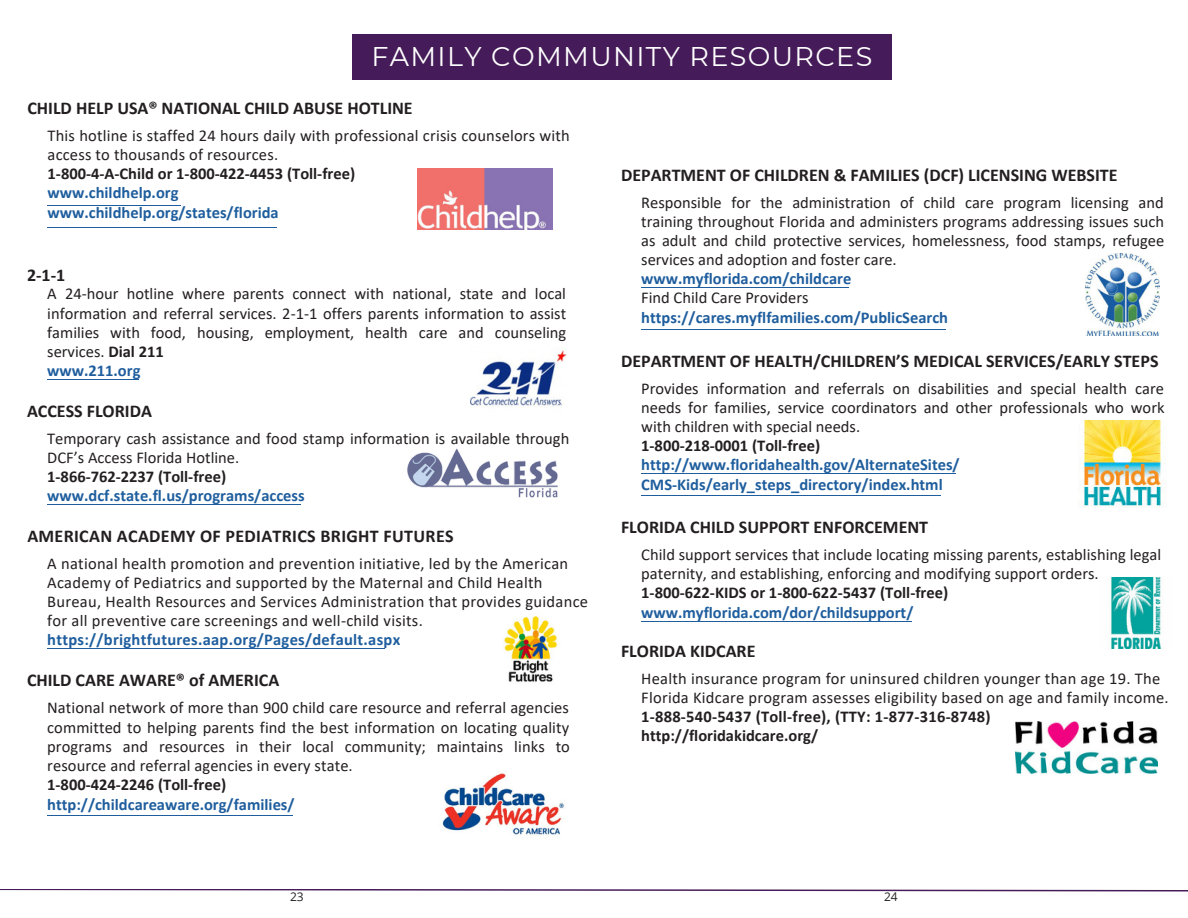
<style>
.page{position:relative;width:1188px;height:918px;background:#fff}
.page>*{position:absolute;margin:0;border:0;box-sizing:border-box;transform-origin:0 0}
.t1{font:27px "Montserrat";letter-spacing:.05em;color:#fff}
.t2{font:700 18px "Calibri";color:#231f20}
.t3{font:700 18px "Calibri";letter-spacing:.02em;color:#231f20}
.t4{font:16.5px/19.2px "Calibri";letter-spacing:.01em;color:#231f20}
.t5{font:700 16.5px "Calibri";color:#1f5e9e}
.t6{font:700 16.5px "Calibri";color:#231f20}
.t7{font:12px "Open Sans";color:#231f20}
.s1{font-weight:700}
.s2{font-weight:700;color:#1f5e9e}
</style>
<div class="page">
<div style="left:352px;top:34px;width:540px;height:46px;background:#451b59"></div>
<hr style="left:47px;top:648px;width:338px;height:1px;background:#1f5e9e">
<hr style="left:47px;top:504px;width:254px;height:1px;background:#1f5e9e">
<hr style="left:47px;top:815px;width:246px;height:1px;background:#1f5e9e">
<hr style="left:47px;top:379px;width:92px;height:1px;background:#1f5e9e">
<svg style="left:0;top:889px;width:1188px;height:3px"></svg>
<hr style="left:641px;top:473px;width:315px;height:1px;background:#1f5e9e">
<hr style="left:641px;top:329px;width:305px;height:1px;background:#1f5e9e">
<hr style="left:641px;top:495px;width:300px;height:1px;background:#1f5e9e">
<hr style="left:641px;top:621px;width:271px;height:1px;background:#1f5e9e">
<hr style="left:47px;top:227px;width:230px;height:1px;background:#1f5e9e">
<hr style="left:641px;top:287px;width:208px;height:1px;background:#1f5e9e">
<hr style="left:47px;top:205px;width:134px;height:1px;background:#1f5e9e">
<img style="left:470px;top:350px;width:97px;height:58px">
<img style="left:408px;top:448px;width:150px;height:50px">
<img style="left:503px;top:616px;width:55px;height:66px">
<img style="left:442px;top:773px;width:123px;height:64px">
<img style="left:418px;top:168px;width:135px;height:61px">
<img style="left:1085px;top:254px;width:74px;height:82px">
<img style="left:1078px;top:420px;width:88px;height:88px">
<img style="left:1110px;top:578px;width:51px;height:70px">
<img style="left:1016px;top:722px;width:141px;height:51px">
<p class="t1" style="left:371px;top:40px;width:502px">FAMILY COMMUNITY RESOURCES</p>
<p class="t2" style="left:27px;top:100px;width:387px">CHILD HELP USA® NATIONAL CHILD ABUSE HOTLINE</p>
<p class="t4" style="left:48px;top:127px;width:524px">This hotline is staffed 24 hours daily with professional crisis counselors with access to thousands of resources.</p>
<p class="t6" style="left:48px;top:167px;width:309px">1-800-4-A-Child or 1-800-422-4453 (Toll-free)</p>
<p class="t5" style="left:48px;top:186px;width:132px">www.childhelp.org</p>
<p class="t5" style="left:48px;top:206px;width:233px">www.childhelp.org/states/florida</p>
<p class="t2" style="left:27px;top:267px;width:40px">2-1-1</p>
<p class="t4" style="left:47px;top:286px;width:521px;text-align:justify">A 24-hour hotline where parents connect with national, state and local information and referral services. 2-1-1 offers parents information to assist families with food, housing, employment, health care and counseling services. <span class="s1">Dial 211</span></p>
<p class="t5" style="left:47px;top:364px;width:95px">www.211.org</p>
<p class="t2" style="left:27px;top:403px;width:126px">ACCESS FLORIDA</p>
<p class="t4" style="left:47px;top:430px;width:524px">Temporary cash assistance and food stamp information is available through<br>DCF’s Access Florida Hotline.</p>
<p class="t6" style="left:47px;top:470px;width:180px">1-866-762-2237 (Toll-free)</p>
<p class="t5" style="left:47px;top:489px;width:259px">www.dcf.state.fl.us/programs/access</p>
<p class="t3" style="left:27px;top:528px;width:428px">AMERICAN ACADEMY OF PEDIATRICS BRIGHT FUTURES</p>
<p class="t4" style="left:47px;top:555px;width:542px">A national health promotion and prevention initiative, led by the American Academy of Pediatrics and supported by the Maternal and Child Health Bureau, Health Resources and Services Administration that provides guidance for all preventive care screenings and well-child visits. <span class="s2">https://brightfutures.aap.org/Pages/default.aspx</span></p>
<p class="t2" style="left:27px;top:673px;width:254px">CHILD CARE AWARE® of AMERICA</p>
<p class="t4" style="left:47px;top:700px;width:524px;text-align:justify">National network of more than 900 child care resource and referral agencies committed to helping parents find the best information on locating quality programs and resources in their local community; maintains links to resource and referral agencies in every state.</p>
<p class="t6" style="left:47px;top:778px;width:180px">1-800-424-2246 (Toll-free)</p>
<p class="t5" style="left:47px;top:798px;width:249px">http://childcareaware.org/families/</p>
<p class="t2" style="left:621px;top:167px;width:498px">DEPARTMENT OF CHILDREN &amp; FAMILIES (DCF) LICENSING WEBSITE</p>
<p class="t4" style="left:641px;top:194px;width:525px;text-align:justify">Responsible for the administration of child care program licensing and training throughout Florida and administers programs addressing issues such as adult and child protective services, homelessness, food stamps, refugee services and adoption and foster care.</p>
<p class="t5" style="left:641px;top:272px;width:212px">www.myflorida.com/childcare</p>
<p class="t4" style="left:641px;top:290px;width:169px">Find Child Care Providers</p>
<p class="t5" style="left:641px;top:311px;width:308px">https://cares.myflfamilies.com/PublicSearch</p>
<p class="t2" style="left:621px;top:353px;width:539px">DEPARTMENT OF HEALTH/CHILDREN’S MEDICAL SERVICES/EARLY STEPS</p>
<p class="t4" style="left:641px;top:380px;width:525px;text-align:justify">Provides information and referrals on disabilities and special health care needs for families, service coordinators and other professionals who work with children with special needs.</p>
<p class="t6" style="left:641px;top:439px;width:180px">1-800-218-0001 (Toll-free)</p>
<p class="t5" style="left:641px;top:458px;width:320px">http://www.floridahealth.gov/AlternateSites/</p>
<p class="t5" style="left:641px;top:478px;width:303px">CMS-Kids/early_steps_directory/index.html</p>
<p class="t2" style="left:621px;top:519px;width:309px">FLORIDA CHILD SUPPORT ENFORCEMENT</p>
<p class="t4" style="left:641px;top:546px;width:521px">Child support services that include locating missing parents, establishing legal paternity, and establishing, enforcing and modifying support orders.<br><span class="s1">1-800-622-KIDS or 1-800-622-5437 (Toll-free)</span></p>
<p class="t5" style="left:641px;top:606px;width:274px">www.myflorida.com/dor/childsupport/</p>
<p class="t2" style="left:621px;top:643px;width:136px">FLORIDA KIDCARE</p>
<p class="t4" style="left:641px;top:670px;width:529px">Health insurance program for uninsured children younger than age 19. The<br>Florida Kidcare program assesses eligibility based on age and family income.<br><span class="s1">1-888-540-5437 (Toll-free), (TTY: 1-877-316-8748)</span></p>
<p class="t6" style="left:641px;top:729px;width:178px">http://floridakidcare.org/</p>
<p class="t7" style="left:290px;top:888px;width:15px">23</p>
<p class="t7" style="left:884px;top:888px;width:15px">24</p>
</div>
